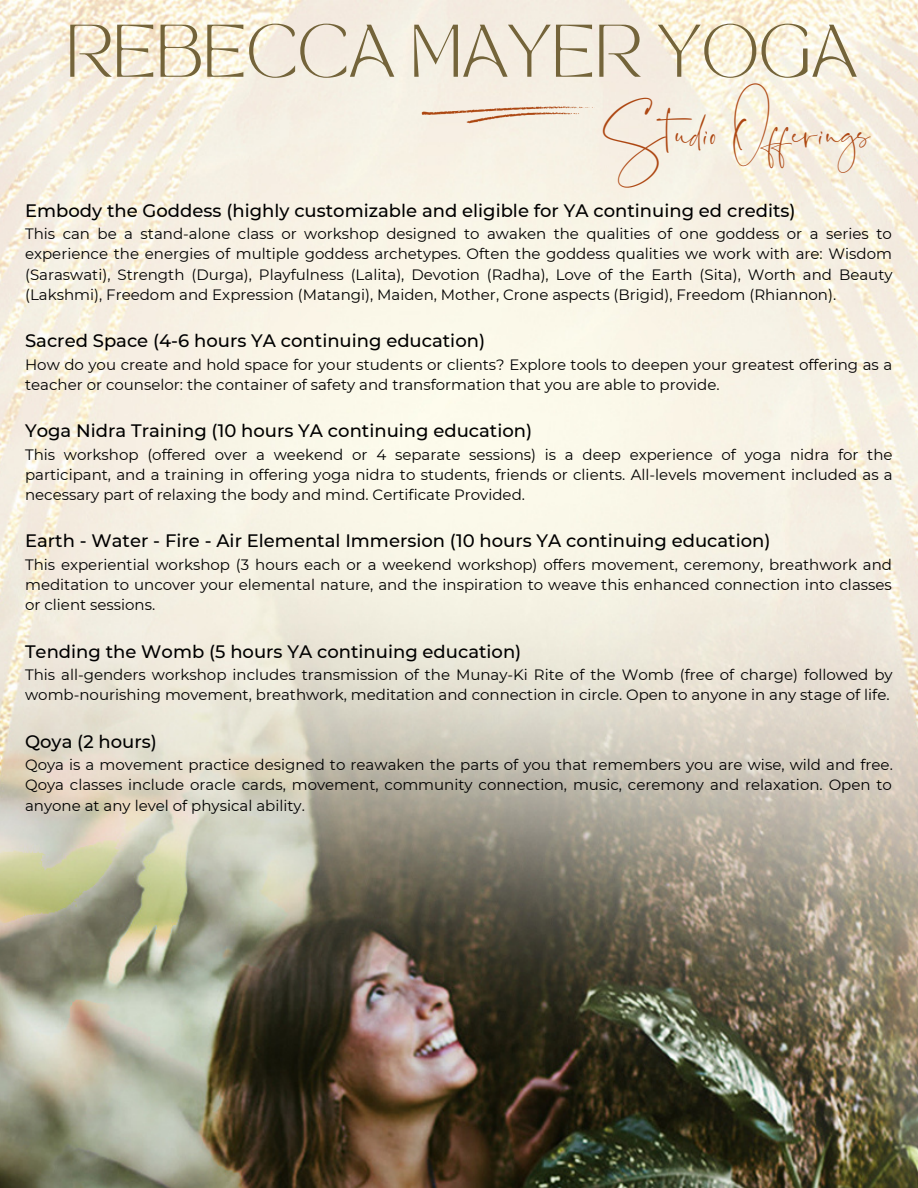
<style>
.page{position:relative;width:918px;height:1188px;background:#fff}
.page>*{position:absolute;margin:0;border:0;box-sizing:border-box;transform-origin:0 0}
.t1{font:52.05px "TAN MON CHERI Regular";color:#74643a}
.t2{font:31.05px "Santorini";color:#ad4611}
.t3{font:500 18px "Montserrat";color:#000}
.t4{font:15px/20.2px "Montserrat";color:#000;text-align:justify}
</style>
<div class="page">
<img style="left:0;top:0;width:918px;height:1188px">
<img style="left:388px;top:94px;width:240px;height:37px">
<h1 class="t1" style="left:66px;top:24px;width:792px">REBECCA MAYER YOGA</h1>
<h2 class="t2" style="left:601px;top:110px;width:271px">Studio Offerings</h2>
<p class="t3" style="left:25px;top:199px;width:772px">Embody the Goddess (highly customizable and eligible for YA continuing ed credits)</p>
<p class="t4" style="left:25px;top:224px;width:869px">This can be a stand-alone class or workshop designed to awaken the qualities of one goddess or a series to experience the energies of multiple goddess archetypes. Often the goddess qualities we work with are: Wisdom (Saraswati), Strength (Durga), Playfulness (Lalita), Devotion (Radha), Love of the Earth (Sita), Worth and Beauty (Lakshmi), Freedom and Expression (Matangi), Maiden, Mother, Crone aspects (Brigid), Freedom (Rhiannon).</p>
<p class="t3" style="left:25px;top:330px;width:462px">Sacred Space (4-6 hours YA continuing education)</p>
<p class="t4" style="left:25px;top:354px;width:869px">How do you create and hold space for your students or clients? Explore tools to deepen your greatest offering as a teacher or counselor: the container of safety and transformation that you are able to provide.</p>
<p class="t3" style="left:25px;top:420px;width:509px">Yoga Nidra Training (10 hours YA continuing education)</p>
<p class="t4" style="left:25px;top:444px;width:869px">This workshop (offered over a weekend or 4 separate sessions) is a deep experience of yoga nidra for the participant, and a training in offering yoga nidra to students, friends or clients. All-levels movement included as a necessary part of relaxing the body and mind. Certificate Provided.</p>
<p class="t3" style="left:25px;top:530px;width:747px">Earth - Water - Fire - Air Elemental Immersion (10 hours YA continuing education)</p>
<p class="t4" style="left:25px;top:554px;width:868px">This experiential workshop (3 hours each or a weekend workshop) offers movement, ceremony, breathwork and meditation to uncover your elemental nature, and the inspiration to weave this enhanced connection into classes or client sessions.</p>
<p class="t3" style="left:25px;top:640px;width:498px">Tending the Womb (5 hours YA continuing education)</p>
<p class="t4" style="left:25px;top:665px;width:869px">This all-genders workshop includes transmission of the Munay-Ki Rite of the Womb (free of charge) followed by womb-nourishing movement, breathwork, meditation and connection in circle. Open to anyone in any stage of life.</p>
<p class="t3" style="left:25px;top:730px;width:133px">Qoya (2 hours)</p>
<p class="t4" style="left:25px;top:755px;width:869px">Qoya is a movement practice designed to reawaken the parts of you that remembers you are wise, wild and free.<br>Qoya classes include oracle cards, movement, community connection, music, ceremony and relaxation. Open to anyone at any level of physical ability.</p>
</div>
